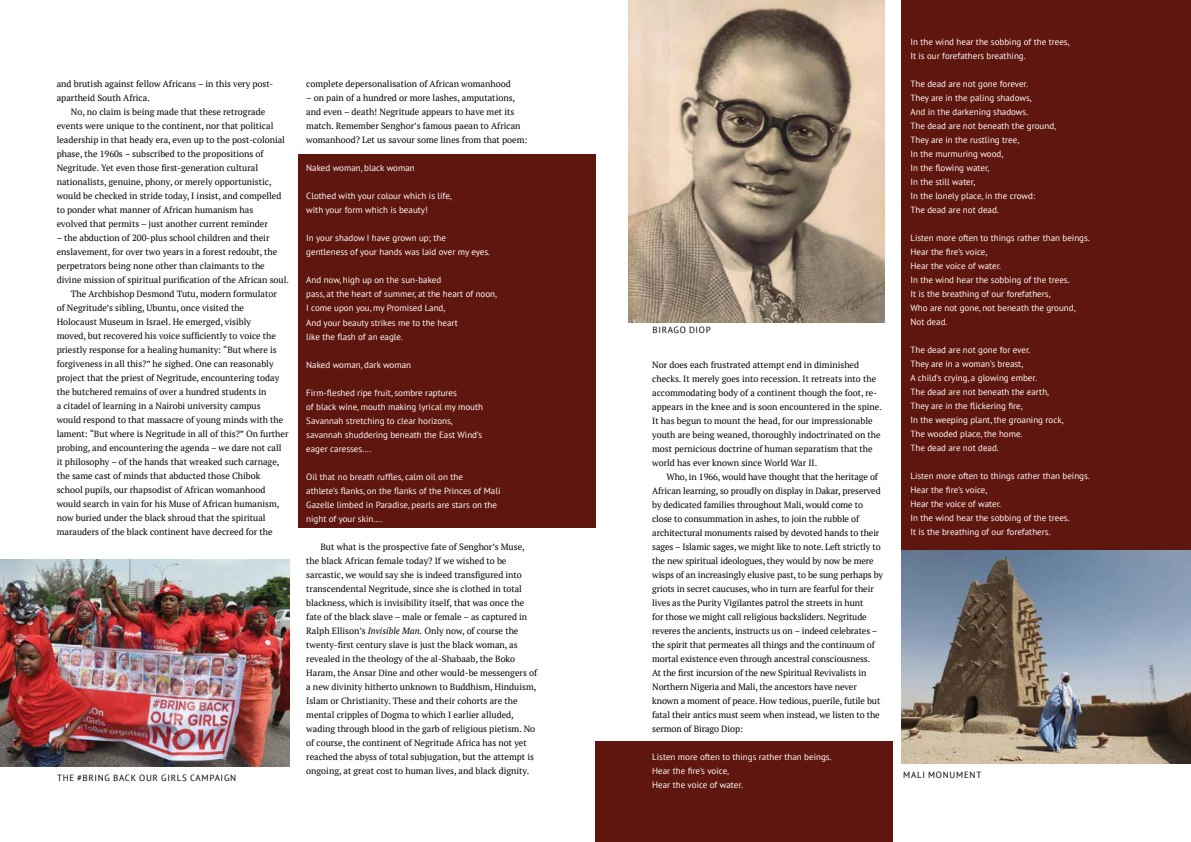
<style>
.page{position:relative;width:1191px;height:842px;background:#fff}
.page>*{position:absolute;margin:0;border:0;box-sizing:border-box;transform-origin:0 0}
.t1{font:9px/14px "PT Serif";color:#000}
.t2{font:9px/14px "PT Sans";color:#fff}
.t3{font:9px "PT Sans";letter-spacing:.08em;color:#000}
.s1{font-style:italic}
</style>
<div class="page">
<div style="left:901px;top:0;width:290px;height:556px;background:#5f160f"></div>
<div style="left:595px;top:741px;width:298px;height:101px;background:#5f160f"></div>
<div style="left:298px;top:155px;width:297px;height:373px;background:#5f160f"></div>
<img style="left:0;top:559px;width:289px;height:208px">
<img style="left:628px;top:0;width:256px;height:323px">
<img style="left:901px;top:550px;width:290px;height:214px">
<p class="t1" style="left:57px;top:77px;width:218px">and brutish against fellow Africans – in this very post&shy;apartheid South Africa.</p>
<p class="t1" style="left:57px;top:105px;width:230px;text-indent:14px">No, no claim is being made that these retrograde events were unique to the continent, nor that political leadership in that heady era, even up to the post-colonial phase, the 1960s – subscribed to the propositions of Negritude. Yet even those first-generation cultural nationalists, genuine, phony, or merely opportunistic, would be checked in stride today, I insist, and compelled to ponder what manner of African humanism has evolved that permits – just another current reminder</p>
<p class="t1" style="left:57px;top:231px;width:214px">– the abduction of 200-plus school children and their</p>
<p class="t1" style="left:57px;top:245px;width:222px">enslavement, for over two years in a forest redoubt, the</p>
<p class="t1" style="left:57px;top:259px;width:210px">perpetrators being none other than claimants to the</p>
<p class="t1" style="left:57px;top:273px;width:234px">divine mission of spiritual purification of the African soul.</p>
<p class="t1" style="left:71px;top:287px;width:207px">The Archbishop Desmond Tutu, modern formulator</p>
<p class="t1" style="left:57px;top:301px;width:189px">of Negritude’s sibling, Ubuntu, once visited the</p>
<p class="t1" style="left:57px;top:315px;width:196px">Holocaust Museum in Israel. He emerged, visibly</p>
<p class="t1" style="left:57px;top:329px;width:221px">moved, but recovered his voice sufficiently to voice the</p>
<p class="t1" style="left:57px;top:343px;width:221px">priestly response for a healing humanity: “But where is</p>
<p class="t1" style="left:57px;top:357px;width:218px">forgiveness in all this?” he sighed. One can reasonably</p>
<p class="t1" style="left:57px;top:371px;width:224px">project that the priest of Negritude, encountering today</p>
<p class="t1" style="left:57px;top:385px;width:211px">the butchered remains of over a hundred students in</p>
<p class="t1" style="left:57px;top:399px;width:205px">a citadel of learning in a Nairobi university campus</p>
<p class="t1" style="left:57px;top:413px;width:228px">would respond to that massacre of young minds with the</p>
<p class="t1" style="left:57px;top:427px;width:233px">lament: “But where is Negritude in all of this?” On further</p>
<p class="t1" style="left:57px;top:441px;width:226px">probing, and encountering the agenda – we dare not call</p>
<p class="t1" style="left:57px;top:455px;width:224px">it philosophy – of the hands that wreaked such carnage,</p>
<p class="t1" style="left:57px;top:469px;width:205px">the same cast of minds that abducted those Chibok</p>
<p class="t1" style="left:57px;top:483px;width:210px">school pupils, our rhapsodist of African womanhood</p>
<p class="t1" style="left:57px;top:497px;width:224px">would search in vain for his Muse of African humanism,</p>
<p class="t1" style="left:57px;top:511px;width:210px">now buried under the black shroud that the spiritual</p>
<p class="t1" style="left:57px;top:525px;width:217px">marauders of the black continent have decreed for the</p>
<p class="t3" style="left:57px;top:772px;width:181px">THE #BRING BACK OUR GIRLS CAMPAIGN</p>
<p class="t1" style="left:306px;top:77px;width:206px">complete depersonalisation of African womanhood</p>
<p class="t1" style="left:306px;top:91px;width:223px">– on pain of a hundred or more lashes, amputations, and even – death! Negritude appears to have met its match. Remember Senghor’s famous paean to African womanhood? Let us savour some lines from that poem:</p>
<p class="t2" style="left:306px;top:161px;width:110px">Naked woman, black woman</p>
<p class="t2" style="left:306px;top:189px;width:147px">Clothed with your colour which is life, with your form which is beauty!</p>
<p class="t2" style="left:306px;top:231px;width:185px">In your shadow I have grown up; the<br>gentleness of your hands was laid over my eyes.</p>
<p class="t2" style="left:306px;top:273px;width:192px">And now, high up on the sun-baked<br>pass, at the heart of summer, at the heart of noon, I come upon you, my Promised Land,<br>And your beauty strikes me to the heart<br>like the flash of an eagle.</p>
<p class="t2" style="left:306px;top:357px;width:106px">Naked woman, dark woman</p>
<p class="t2" style="left:306px;top:385px;width:178px">Firm-fleshed ripe fruit, sombre raptures<br>of black wine, mouth making lyrical my mouth Savannah stretching to clear horizons, savannah shuddering beneath the East Wind’s eager caresses….</p>
<p class="t2" style="left:306px;top:469px;width:196px">Oil that no breath ruffles, calm oil on the<br>athlete’s flanks, on the flanks of the Princes of Mali Gazelle limbed in Paradise, pearls are stars on the night of your skin….</p>
<p class="t1" style="left:306px;top:539px;width:232px;text-indent:14px">But what is the prospective fate of Senghor’s Muse, the black African female today? If we wished to be sarcastic, we would say she is indeed transfigured into transcendental Negritude, since she is clothed in total blackness, which is invisibility itself, that was once the fate of the black slave – male or female – as captured in Ralph Ellison’s <span class="s1">Invisible Man.</span> Only now, of course the twenty-first century slave is just the black woman, as revealed in the theology of the al-Shabaab, the Boko Haram, the Ansar Dine and other would-be messengers of a new divinity hitherto unknown to Buddhism, Hinduism, Islam or Christianity. These and their cohorts are the mental cripples of Dogma to which I earlier alluded, wading through blood in the garb of religious pietism. No of course, the continent of Negritude Africa has not yet reached the abyss of total subjugation, but the attempt is ongoing, at great cost to human lives, and black dignity.</p>
<p class="t3" style="left:652px;top:324px;width:60px">BIRAGO DIOP</p>
<p class="t1" style="left:652px;top:357px;width:231px">Nor does each frustrated attempt end in diminished checks. It merely goes into recession. It retreats into the accommodating body of a continent though the foot, re&shy;appears in the knee and is soon encountered in the spine.<br>It has begun to mount the head, for our impressionable youth are being weaned, thoroughly indoctrinated on the most pernicious doctrine of human separatism that the world has ever known since World War II.</p>
<p class="t1" style="left:652px;top:469px;width:232px;text-indent:14px">Who, in 1966, would have thought that the heritage of African learning, so proudly on display in Dakar, preserved by dedicated families throughout Mali, would come to close to consummation in ashes, to join the rubble of architectural monuments raised by devoted hands to their sages – Islamic sages, we might like to note. Left strictly to the new spiritual ideologues, they would by now be mere wisps of an increasingly elusive past, to be sung perhaps by griots in secret caucuses, who in turn are fearful for their lives as the Purity Vigilantes patrol the streets in hunt<br>for those we might call religious backsliders. Negritude reveres the ancients, instructs us on – indeed celebrates – the spirit that permeates all things and the continuum of mortal existence even through ancestral consciousness.<br>At the first incursion of the new Spiritual Revivalists in Northern Nigeria and Mali, the ancestors have never known a moment of peace. How tedious, puerile, futile but fatal their antics must seem when instead, we listen to the sermon of Birago Diop:</p>
<p class="t2" style="left:652px;top:749px;width:181px">Listen more often to things rather than beings.<br>Hear the fire’s voice,<br>Hear the voice of water.</p>
<p class="t2" style="left:910px;top:35px;width:161px">In the wind hear the sobbing of the trees,<br>It is our forefathers breathing.</p>
<p class="t2" style="left:910px;top:77px;width:147px">The dead are not gone forever.<br>They are in the paling shadows,<br>And in the darkening shadows.<br>The dead are not beneath the ground,<br>They are in the rustling tree,<br>In the murmuring wood,<br>In the flowing water,<br>In the still water,<br>In the lonely place, in the crowd:<br>The dead are not dead.</p>
<p class="t2" style="left:910px;top:231px;width:181px">Listen more often to things rather than beings.<br>Hear the fire’s voice,<br>Hear the voice of water.<br>In the wind hear the sobbing of the trees.<br>It is the breathing of our forefathers,<br>Who are not gone, not beneath the ground,<br>Not dead.</p>
<p class="t2" style="left:910px;top:343px;width:155px">The dead are not gone for ever.<br>They are in a woman’s breast,<br>A child’s crying, a glowing ember.<br>The dead are not beneath the earth,<br>They are in the flickering fire,<br>In the weeping plant, the groaning rock,<br>The wooded place, the home.<br>The dead are not dead.</p>
<p class="t2" style="left:910px;top:469px;width:181px">Listen more often to things rather than beings.<br>Hear the fire’s voice,<br>Hear the voice of water.<br>In the wind hear the sobbing of the trees.<br>It is the breathing of our forefathers.</p>
<p class="t3" style="left:903px;top:769px;width:80px">MALI MONUMENT</p>
</div>
